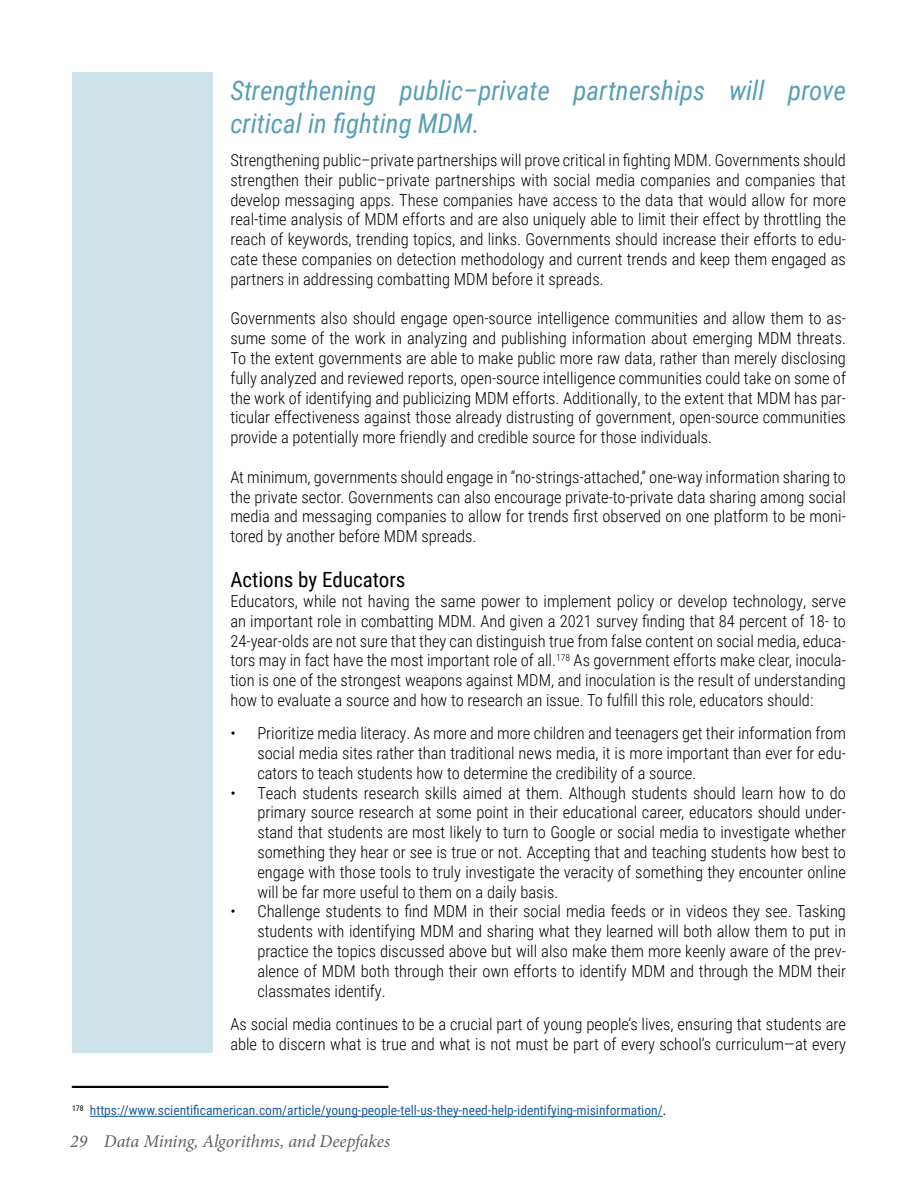
<style>
.page{position:relative;width:918px;height:1188px;background:#fff}
.page>*{position:absolute;margin:0;border:0;box-sizing:border-box;transform-origin:0 0}
.t1{font:italic 27px/32.4px "Roboto Condensed";color:#599fb8}
.t2{font:21px "Roboto Condensed";color:#000}
.t3{font:italic 18px "Minion Pro";letter-spacing:-.01em;color:#616161}
.t4{font:300 16.5px/19.8px "Roboto Condensed";color:#000;text-align:justify}
.t5{font:13.5px "Roboto Condensed";color:#215e9e}
.s1{color:#000}
</style>
<div class="page">
<div style="left:72px;top:72px;width:140px;height:981px;background:#cde2e9"></div>
<hr style="left:90px;top:1116px;width:573px;height:1px;background:#215e9e">
<div style="left:72px;top:1086px;width:316px;height:2px;border:2px solid #000"></div>
<h1 class="t1" style="left:230px;top:73px;width:617px">Strengthening public–private partnerships will prove critical in fighting MDM.</h1>
<p class="t4" style="left:230px;top:150px;width:617px">Strengthening public–private partnerships will prove critical in fighting MDM. Governments should strengthen their public–private partnerships with social media companies and companies that develop messaging apps. These companies have access to the data that would allow for more real-time analysis of MDM efforts and are also uniquely able to limit their effect by throttling the reach of keywords, trending topics, and links. Governments should increase their efforts to edu&shy;cate these companies on detection methodology and current trends and keep them engaged as partners in addressing combatting MDM before it spreads.</p>
<p class="t4" style="left:230px;top:308px;width:617px">Governments also should engage open-source intelligence communities and allow them to as&shy;sume some of the work in analyzing and publishing information about emerging MDM threats.<br>To the extent governments are able to make public more raw data, rather than merely disclosing fully analyzed and reviewed reports, open-source intelligence communities could take on some of the work of identifying and publicizing MDM efforts. Additionally, to the extent that MDM has par&shy;ticular effectiveness against those already distrusting of government, open-source communities provide a potentially more friendly and credible source for those individuals.</p>
<p class="t4" style="left:230px;top:466px;width:617px">At minimum, governments should engage in “no-strings-attached,” one-way information sharing to the private sector. Governments can also encourage private-to-private data sharing among social media and messaging companies to allow for trends first observed on one platform to be moni&shy;tored by another before MDM spreads.</p>
<p class="t2" style="left:230px;top:565px;width:177px">Actions by Educators</p>
<p class="t4" style="left:230px;top:591px;width:617px">Educators, while not having the same power to implement policy or develop technology, serve an important role in combatting MDM. And given a 2021 survey finding that 84 percent of 18- to 24-year-olds are not sure that they can distinguish true from false content on social media, educa&shy;tors may in fact have the most important role of all.<sup>178</sup> As government efforts make clear, inocula&shy;tion is one of the strongest weapons against MDM, and inoculation is the result of understanding how to evaluate a source and how to research an issue. To fulfill this role, educators should:</p>
<p class="t4" style="left:257px;top:723px;width:590px;text-indent:-27px">• Prioritize media literacy. As more and more children and teenagers get their information from social media sites rather than traditional news media, it is more important than ever for edu&shy;cators to teach students how to determine the credibility of a source.</p>
<p class="t4" style="left:257px;top:782px;width:590px;text-indent:-27px">• Teach students research skills aimed at them. Although students should learn how to do primary source research at some point in their educational career, educators should under&shy;stand that students are most likely to turn to Google or social media to investigate whether something they hear or see is true or not. Accepting that and teaching students how best to engage with those tools to truly investigate the veracity of something they encounter online will be far more useful to them on a daily basis.</p>
<p class="t4" style="left:257px;top:901px;width:590px;text-indent:-27px">• Challenge students to find MDM in their social media feeds or in videos they see. Tasking students with identifying MDM and sharing what they learned will both allow them to put in practice the topics discussed above but will also make them more keenly aware of the prev&shy;alence of MDM both through their own efforts to identify MDM and through the MDM their classmates identify.</p>
<p class="t4" style="left:230px;top:1014px;width:617px">As social media continues to be a crucial part of young people’s lives, ensuring that students are able to discern what is true and what is not must be part of every school’s curriculum—at every</p>
<p class="t5" style="left:72px;top:1101px;width:596px"><sup>178</sup> https://www.scientificamerican.com/article/young-people-tell-us-they-need-help-identifying-misinformation/<span class="s1">.</span></p>
<p class="t3" style="left:70px;top:1129px;width:321px">29 Data Mining, Algorithms, and Deepfakes</p>
</div>
